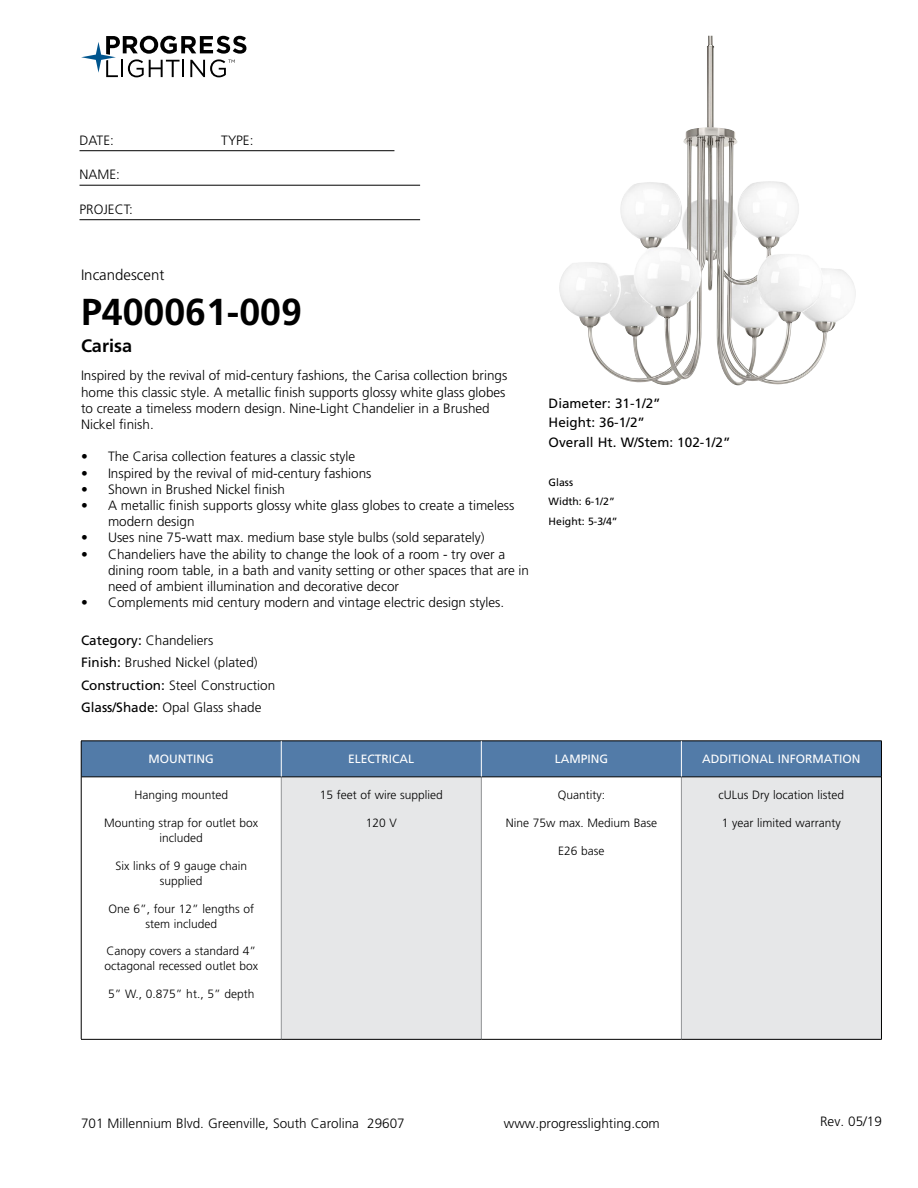
<style>
.page{position:relative;width:918px;height:1188px;background:#fff}
.page>*{position:absolute;margin:0;border:0;box-sizing:border-box;transform-origin:0 0}
.t1{font:700 37.5px "Frutiger LT Std";color:#000}
.t2{font:700 18px "Frutiger LT Std";color:#000}
.t3{font:300 15px "Frutiger LT Std";color:#000}
.t4{font:300 13.5px/16.2px "Frutiger LT Std";color:#000}
.t5{font:13.5px/19.5px "Frutiger LT Std";color:#000}
.t6{font:300 12px/15px "Frutiger LT Std";color:#000;text-align:center}
.t7{font:12px "Frutiger LT Std";color:#fff}
.t8{font:10.5px/19.5px "Frutiger LT Std";color:#000}
.s1{font-weight:400}
</style>
<div class="page">
<svg style="left:81px;top:36px;width:165px;height:41px"></svg>
<hr style="left:80px;top:150px;width:314px;height:1px;background:#000">
<hr style="left:80px;top:185px;width:340px;height:1px;background:#000">
<hr style="left:80px;top:219px;width:340px;height:1px;background:#000">
<div style="left:82px;top:742px;width:799px;height:34px;background:#527ba8"></div>
<div style="left:281px;top:777px;width:200px;height:262px;background:#e6e7e8"></div>
<div style="left:681px;top:777px;width:200px;height:262px;background:#e6e7e8"></div>
<hr style="left:281px;top:777px;width:1px;height:262px;background:#939598">
<hr style="left:481px;top:777px;width:1px;height:262px;background:#939598">
<hr style="left:681px;top:777px;width:1px;height:262px;background:#939598">
<hr style="left:81px;top:776px;width:200px;height:1px;background:#000">
<hr style="left:281px;top:776px;width:200px;height:1px;background:#000">
<hr style="left:481px;top:776px;width:200px;height:1px;background:#000">
<hr style="left:681px;top:776px;width:200px;height:1px;background:#000">
<hr style="left:81px;top:1039px;width:200px;height:1px;background:#000">
<hr style="left:281px;top:1039px;width:200px;height:1px;background:#000">
<hr style="left:481px;top:1039px;width:200px;height:1px;background:#000">
<hr style="left:681px;top:1039px;width:201px;height:1px;background:#000">
<hr style="left:81px;top:741px;width:200px;height:1px;background:#000">
<hr style="left:81px;top:741px;width:1px;height:36px;background:#000">
<hr style="left:281px;top:741px;width:200px;height:1px;background:#000">
<hr style="left:481px;top:741px;width:200px;height:1px;background:#000">
<hr style="left:681px;top:741px;width:201px;height:1px;background:#000">
<hr style="left:881px;top:741px;width:1px;height:36px;background:#000">
<hr style="left:81px;top:777px;width:1px;height:262px;background:#000">
<hr style="left:881px;top:777px;width:1px;height:262px;background:#000">
<hr style="left:281px;top:741px;width:1px;height:35px;background:#fff">
<hr style="left:681px;top:741px;width:1px;height:35px;background:#fff">
<hr style="left:481px;top:741px;width:1px;height:35px;background:#fff">
<img style="left:559px;top:36px;width:297px;height:349px">
<p class="t4" style="left:80px;top:132px;width:36px">DATE:</p>
<p class="t4" style="left:221px;top:132px;width:34px">TYPE:</p>
<p class="t4" style="left:80px;top:167px;width:42px">NAME:</p>
<p class="t4" style="left:80px;top:201px;width:55px">PROJECT:</p>
<p class="t3" style="left:81px;top:266px;width:85px">Incandescent</p>
<h1 class="t1" style="left:81px;top:290px;width:222px">P400061-009</h1>
<h2 class="t2" style="left:81px;top:335px;width:53px">Carisa</h2>
<p class="t4" style="left:81px;top:368px;width:428px">Inspired by the revival of mid-century fashions, the Carisa collection brings home this classic style. A metallic finish supports glossy white glass globes to create a timeless modern design. Nine-Light Chandelier in a Brushed Nickel finish.</p>
<p class="t4" style="left:81px;top:449px;width:276px">• The Carisa collection features a classic style</p>
<p class="t4" style="left:81px;top:465px;width:292px">• Inspired by the revival of mid-century fashions</p>
<p class="t4" style="left:81px;top:481px;width:206px">• Shown in Brushed Nickel finish</p>
<p class="t4" style="left:108px;top:497px;width:408px;text-indent:-27px">• A metallic finish supports glossy white glass globes to create a timeless modern design</p>
<p class="t4" style="left:81px;top:530px;width:405px">• Uses nine 75-watt max. medium base style bulbs (sold separately)</p>
<p class="t4" style="left:108px;top:546px;width:423px;text-indent:-27px">• Chandeliers have the ability to change the look of a room - try over a dining room table, in a bath and vanity setting or other spaces that are in need of ambient illumination and decorative decor</p>
<p class="t4" style="left:81px;top:595px;width:425px">• Complements mid century modern and vintage electric design styles.</p>
<p class="t4" style="left:81px;top:629px;width:196px;line-height:22.5px"><span class="s1">Category:</span> Chandeliers<br><span class="s1">Finish:</span> Brushed Nickel (plated)<br><span class="s1">Construction:</span> Steel Construction<br><span class="s1">Glass/Shade:</span> Opal Glass shade</p>
<p class="t7" style="left:149px;top:752px;width:67px">MOUNTING</p>
<p class="t7" style="left:348px;top:752px;width:68px">ELECTRICAL</p>
<p class="t7" style="left:555px;top:752px;width:55px">LAMPING</p>
<p class="t7" style="left:702px;top:752px;width:160px">ADDITIONAL INFORMATION</p>
<p class="t6" style="left:134px;top:788px;width:95px">Hanging mounted</p>
<p class="t6" style="left:104px;top:816px;width:156px">Mounting strap for outlet box included</p>
<p class="t6" style="left:115px;top:858px;width:133px">Six links of 9 gauge chain supplied</p>
<p class="t6" style="left:108px;top:901px;width:147px">One 6”, four 12” lengths of stem included</p>
<p class="t6" style="left:105px;top:944px;width:155px;text-align:left">Canopy covers a standard 4” octagonal recessed outlet box</p>
<p class="t6" style="left:108px;top:987px;width:148px">5” W., 0.875” ht., 5” depth</p>
<p class="t5" style="left:549px;top:393px;width:183px">Diameter: 31-1/2”<br>Height: 36-1/2”<br>Overall Ht. W/Stem: 102-1/2”</p>
<p class="t8" style="left:549px;top:472px;width:71px">Glass<br>Width: 6-1/2”<br>Height: 5-3/4”</p>
<p class="t6" style="left:320px;top:788px;width:125px">15 feet of wire supplied</p>
<p class="t6" style="left:366px;top:816px;width:33px">120 V</p>
<p class="t6" style="left:719px;top:788px;width:127px">cULus Dry location listed</p>
<p class="t6" style="left:722px;top:816px;width:120px">1 year limited warranty</p>
<p class="t6" style="left:558px;top:788px;width:49px">Quantity:</p>
<p class="t6" style="left:506px;top:816px;width:153px">Nine 75w max. Medium Base</p>
<p class="t6" style="left:558px;top:843px;width:48px">E26 base</p>
<p class="t4" style="left:81px;top:1115px;width:325px">701 Millennium Blvd. Greenville, South Carolina 29607</p>
<p class="t4" style="left:504px;top:1115px;width:158px">www.progresslighting.com</p>
<p class="t4" style="left:820px;top:1114px;width:63px">Rev. 05/19</p>
</div>
